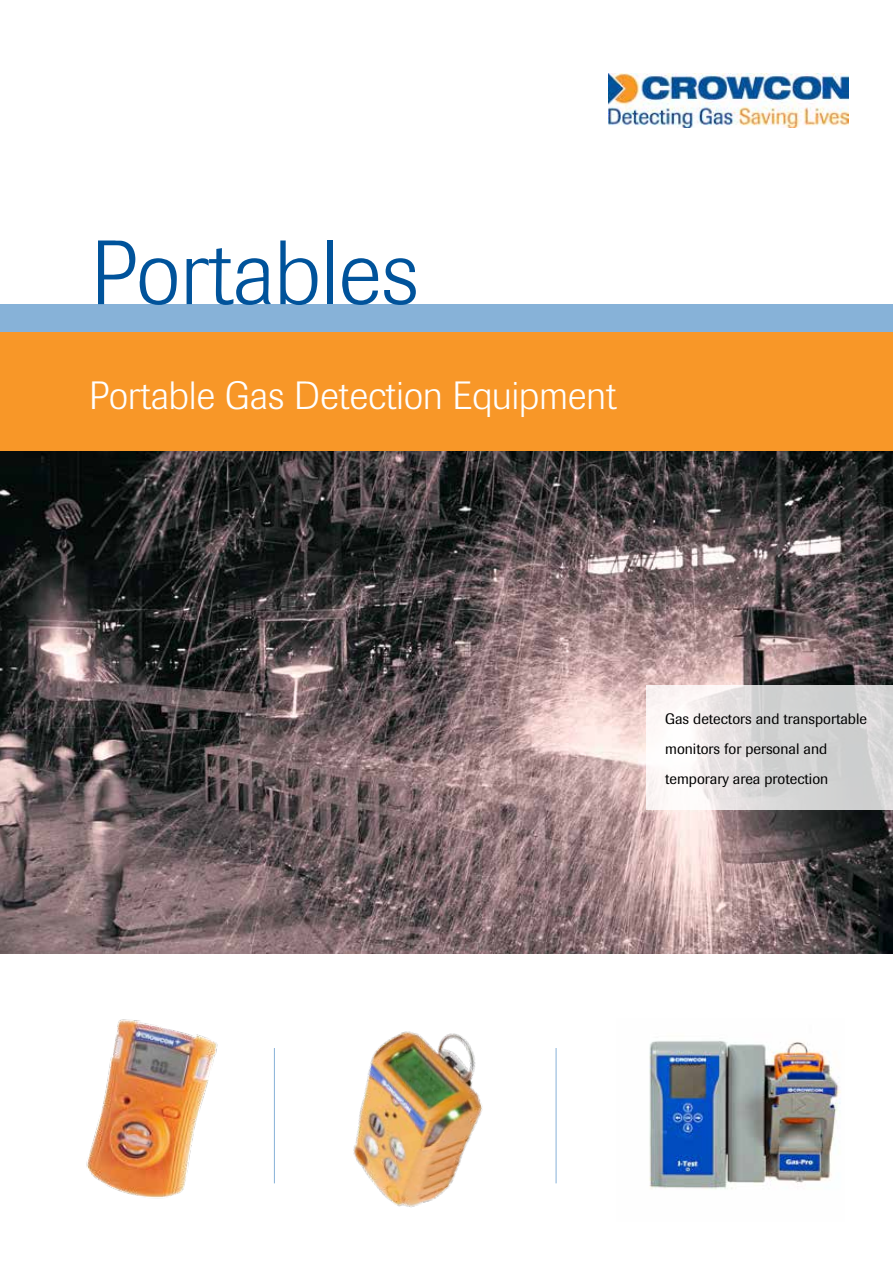
<style>
.page{position:relative;width:893px;height:1263px;background:#fff}
.page>*{position:absolute;margin:0;border:0;box-sizing:border-box;transform-origin:0 0}
.t1{font:300 90px "Imago";color:#00539b}
.t2{font:300 39px "Imago";color:#fff}
.t3{font:15px/30px "Imago";color:#000}
</style>
<div class="page">
<img style="left:0;top:451px;width:893px;height:503px">
<svg style="left:646px;top:685px;width:247px;height:125px"></svg>
<div style="left:0;top:332px;width:893px;height:119px;background:#f89728"></div>
<div style="left:0;top:304px;width:893px;height:28px;background:#87b2d8"></div>
<img style="left:608px;top:73px;width:241px;height:54px">
<img style="left:86px;top:1019px;width:132px;height:179px">
<img style="left:649px;top:1041px;width:192px;height:148px">
<img style="left:353px;top:1031px;width:130px;height:177px">
<hr style="left:274px;top:1048px;width:1px;height:135px;background:#87b2d8">
<hr style="left:556px;top:1048px;width:1px;height:135px;background:#87b2d8">
<h1 class="t1" style="left:91px;top:223px;width:330px">Portables</h1>
<h2 class="t2" style="left:89px;top:373px;width:529px">Portable Gas Detection Equipment</h2>
<p class="t3" style="left:665px;top:703px;width:203px">Gas detectors and transportable monitors for personal and temporary area protection</p>
</div>
